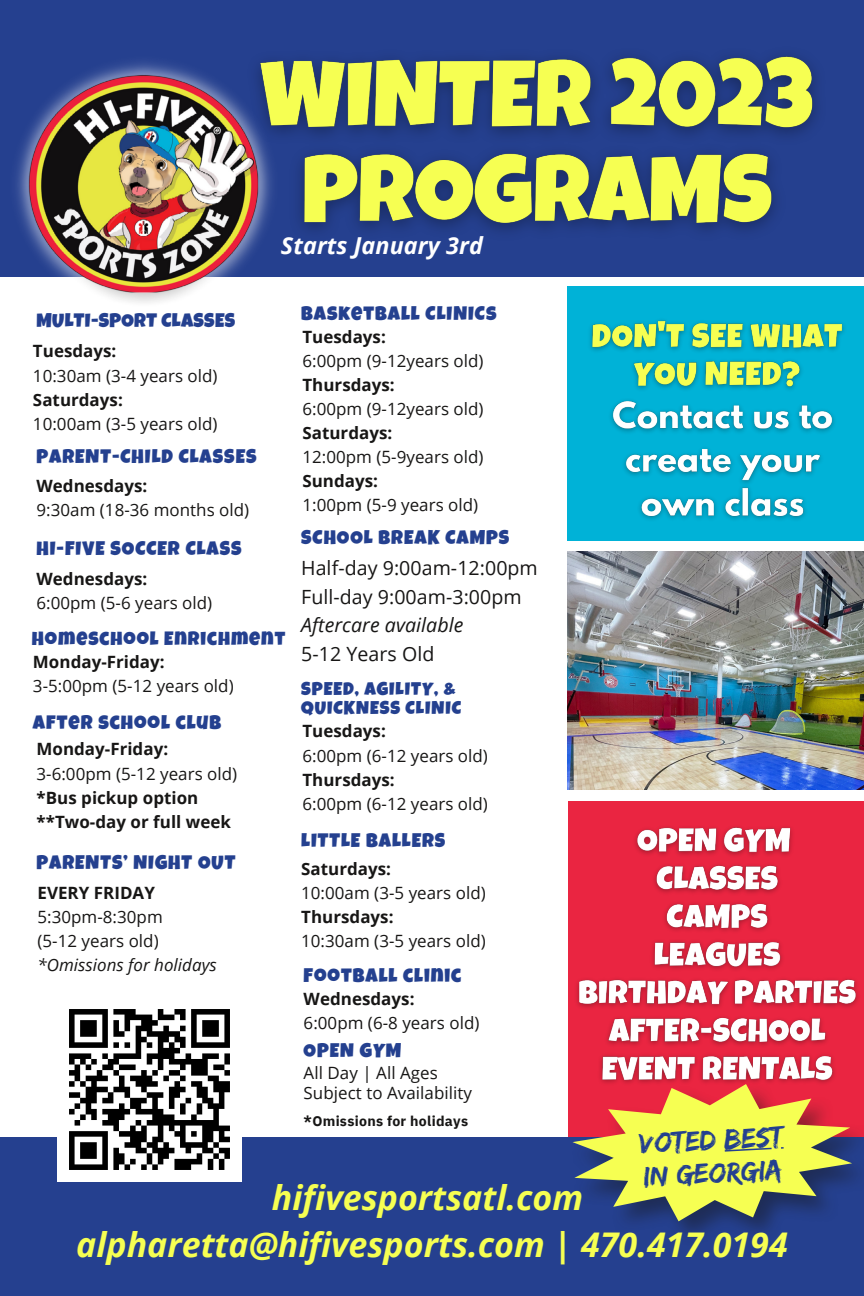
<style>
.page{position:relative;width:864px;height:1296px;background:#fff}
.page>*{position:absolute;margin:0;border:0;box-sizing:border-box;transform-origin:0 0}
.t1{font:italic 700 34px/46.4px "Open Sans";color:#f6ff52;text-align:center}
.t2{font:29.2px/33px "Edo";color:#24408f}
.t3{font:italic 700 23.4px "Open Sans";letter-spacing:.005em;color:#fff}
.t4{font:19.6px "Luckiest Guy";letter-spacing:.05em;color:#24408f}
.t5{font:19.6px/28.4px "Open Sans";letter-spacing:.005em;color:#171615}
.t6{font:19.6px "Luckiest Guy";letter-spacing:.02em;color:#24408f}
.t7{font:italic 19.6px "Open Sans";letter-spacing:.005em;color:#171615}
.t8{font:19.2px "Luckiest Guy";letter-spacing:.05em;color:#24408f}
.t9{font:18.4px/19px "Luckiest Guy";letter-spacing:.05em;color:#24408f}
.t10{font:17px/20.2px "Open Sans";letter-spacing:.005em;color:#171615}
.t11{font:700 17px/24.4px "Open Sans";color:#171615}
.t12{font:italic 17px "Open Sans";color:#171615}
.t13{font:700 14.2px "IBM Plex Sans";letter-spacing:.02em;color:#171615}
</style>
<div class="page">
<div style="left:568px;top:801px;width:296px;height:336px;background:#ea2541"></div>
<div style="left:0;top:0;width:864px;height:277px;background:#25408f"></div>
<img style="left:16px;top:62px;width:222px;height:241px">
<div style="left:567px;top:286px;width:297px;height:254px;background:#00b2d7"></div>
<img style="left:567px;top:551px;width:297px;height:239px">
<div style="left:0;top:1137px;width:864px;height:159px;background:#25408f"></div>
<img style="left:57px;top:1009px;width:184px;height:173px">
<img style="left:630px;top:1100px;width:234px;height:136px">
<svg style="left:573px;top:1100px;width:279px;height:121px;background:#b9af5a"></svg>
<img style="left:610px;top:405px;width:224px;height:115px">
<img style="left:568px;top:820px;width:296px;height:280px">
<img style="left:238px;top:56px;width:579px;height:212px">
<img style="left:590px;top:320px;width:254px;height:85px">
<p class="t6" style="left:37px;top:313px;width:200px">MULTI-SPORT CLASSES</p>
<p class="t11" style="left:33px;top:339px;width:85px">Tuesdays:</p>
<p class="t10" style="left:33px;top:365px;width:186px">10:30am (3-4 years old)</p>
<p class="t11" style="left:33px;top:387px;width:91px">Saturdays:</p>
<p class="t10" style="left:33px;top:414px;width:186px">10:00am (3-5 years old)</p>
<p class="t4" style="left:37px;top:449px;width:221px">PARENT-CHILD CLASSES</p>
<p class="t11" style="left:37px;top:473px;width:112px">Wednesdays:</p>
<p class="t10" style="left:37px;top:500px;width:214px">9:30am (18-36 months old)</p>
<p class="t4" style="left:37px;top:542px;width:207px">HI-FIVE SOCCER CLASS</p>
<h3 class="t3" style="left:281px;top:229px;width:203px">Starts January 3rd</h3>
<p class="t4" style="left:301px;top:306px;width:197px">BASKETBALL CLINICS</p>
<p class="t11" style="left:302px;top:324px;width:85px">Tuesdays:</p>
<p class="t10" style="left:302px;top:351px;width:183px">6:00pm (9-12years old)</p>
<p class="t11" style="left:302px;top:372px;width:94px">Thursdays:</p>
<p class="t10" style="left:302px;top:399px;width:183px">6:00pm (9-12years old)</p>
<p class="t11" style="left:302px;top:420px;width:91px">Saturdays:</p>
<p class="t10" style="left:302px;top:447px;width:183px">12:00pm (5-9years old)</p>
<p class="t11" style="left:302px;top:468px;width:77px">Sundays:</p>
<p class="t10" style="left:302px;top:495px;width:177px">1:00pm (5-9 years old)</p>
<p class="t4" style="left:301px;top:531px;width:210px">SCHOOL BREAK CAMPS</p>
<p class="t11" style="left:37px;top:566px;width:112px">Wednesdays:</p>
<p class="t10" style="left:37px;top:592px;width:177px">6:00pm (5-6 years old)</p>
<p class="t8" style="left:32px;top:632px;width:255px">HOMESCHOOL ENRICHMENT</p>
<p class="t11" style="left:33px;top:649px;width:133px">Monday-Friday:</p>
<p class="t10" style="left:33px;top:676px;width:202px">3-5:00pm (5-12 years old)</p>
<p class="t4" style="left:33px;top:715px;width:190px">AFTER SCHOOL CLUB</p>
<p class="t11" style="left:37px;top:736px;width:133px">Monday-Friday:</p>
<p class="t10" style="left:37px;top:763px;width:202px">3-6:00pm (5-12 years old)</p>
<p class="t11" style="left:37px;top:785px;width:196px">*Bus pickup option **Two-day or full week</p>
<p class="t4" style="left:37px;top:856px;width:200px">PARENTS’ NIGHT OUT</p>
<p class="t11" style="left:38px;top:880px;width:119px">EVERY FRIDAY</p>
<p class="t10" style="left:38px;top:904px;width:127px;line-height:24px">5:30pm-8:30pm (5-12 years old)</p>
<p class="t12" style="left:38px;top:953px;width:181px">*Omissions for holidays</p>
<p class="t5" style="left:301px;top:554px;width:238px">Half-day 9:00am-12:00pm<br>Full-day 9:00am-3:00pm</p>
<p class="t7" style="left:301px;top:612px;width:164px">Aftercare available</p>
<p class="t5" style="left:301px;top:639px;width:135px">5-12 Years Old</p>
<p class="t9" style="left:301px;top:682px;width:162px">SPEED, AGILITY, &amp;<br>QUICKNESS CLINIC</p>
<p class="t11" style="left:302px;top:718px;width:85px">Tuesdays:</p>
<p class="t10" style="left:302px;top:745px;width:187px">6:00pm (6-12 years old)</p>
<p class="t11" style="left:302px;top:767px;width:94px">Thursdays:</p>
<p class="t10" style="left:302px;top:794px;width:187px">6:00pm (6-12 years old)</p>
<p class="t4" style="left:301px;top:833px;width:146px">LITTLE BALLERS</p>
<p class="t11" style="left:301px;top:856px;width:91px">Saturdays:</p>
<p class="t10" style="left:301px;top:882px;width:186px">10:00am (3-5 years old)</p>
<p class="t11" style="left:301px;top:904px;width:94px">Thursdays:</p>
<p class="t10" style="left:301px;top:930px;width:186px">10:30am (3-5 years old)</p>
<p class="t4" style="left:304px;top:968px;width:159px">FOOTBALL CLINIC</p>
<p class="t11" style="left:304px;top:986px;width:112px">Wednesdays:</p>
<p class="t10" style="left:304px;top:1013px;width:177px">6:00pm (6-8 years old)</p>
<p class="t4" style="left:304px;top:1043px;width:99px">OPEN GYM</p>
<p class="t10" style="left:304px;top:1062px;width:170px">All Day | All Ages<br>Subject to Availability</p>
<p class="t13" style="left:304px;top:1111px;width:166px">*Omissions for holidays</p>
<h2 class="t2" style="left:639px;top:1126px;width:145px;rotate:-3deg">voted best in Georgia</h2>
<h1 class="t1" style="left:76px;top:1174px;width:713px">hifivesportsatl.com alpharetta@hifivesports.com | 470.417.0194</h1>
</div>
